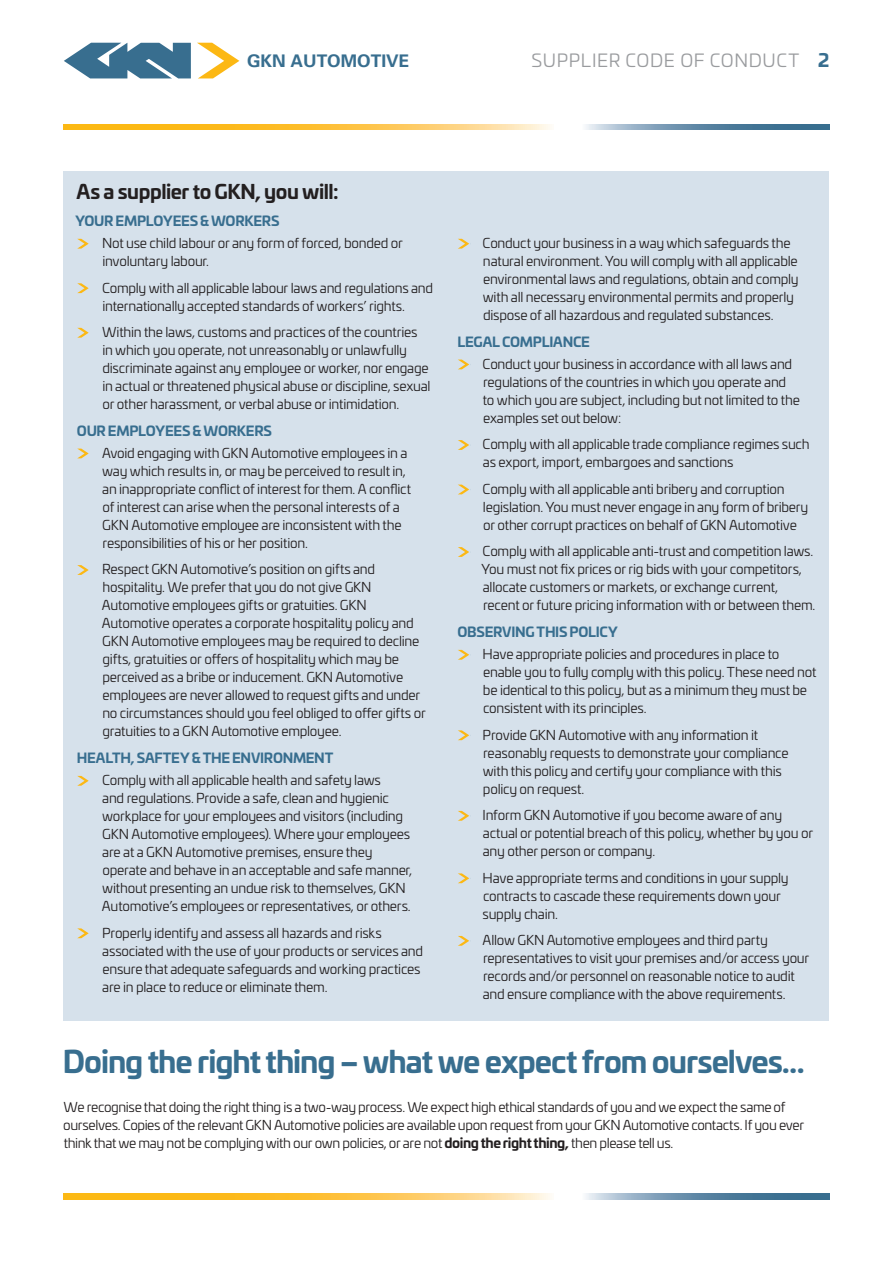
<style>
.page{position:relative;width:893px;height:1263px;background:#fff}
.page>*{position:absolute;margin:0;border:0;box-sizing:border-box;transform-origin:0 0}
.t1{font:700 30px "Univia Pro";letter-spacing:-.03em;color:#386e8f}
.t2{font:700 19.5px "Univia Pro";letter-spacing:-.02em;color:#231f20}
.t3{font:18px "Univia Pro";letter-spacing:.035em;color:#999b9e}
.t4{font:700 17.4px "Univers";color:#386e8f}
.t5{font:13.5px/18px "Univia Pro";letter-spacing:-.02em;color:#231f20}
.t6{font:700 13.5px "Univia Pro";letter-spacing:-.02em;color:#386e8f}
.s1{font-weight:700;color:#386e8f}
.s2{font-weight:700}
</style>
<div class="page">
<div style="left:64px;top:171px;width:765px;height:849px;background:#d6e1eb"></div>
<svg style="left:77px;top:239px;width:12px;height:10px"></svg>
<svg style="left:77px;top:283px;width:12px;height:10px"></svg>
<svg style="left:77px;top:328px;width:12px;height:10px"></svg>
<svg style="left:78px;top:449px;width:11px;height:9px"></svg>
<svg style="left:77px;top:565px;width:12px;height:10px"></svg>
<svg style="left:77px;top:776px;width:12px;height:10px"></svg>
<svg style="left:77px;top:928px;width:12px;height:10px"></svg>
<svg style="left:458px;top:239px;width:11px;height:10px"></svg>
<svg style="left:458px;top:360px;width:11px;height:9px"></svg>
<svg style="left:458px;top:440px;width:11px;height:10px"></svg>
<svg style="left:458px;top:485px;width:11px;height:9px"></svg>
<svg style="left:458px;top:547px;width:11px;height:10px"></svg>
<svg style="left:458px;top:650px;width:11px;height:10px"></svg>
<svg style="left:458px;top:730px;width:11px;height:10px"></svg>
<svg style="left:458px;top:811px;width:11px;height:10px"></svg>
<svg style="left:458px;top:873px;width:11px;height:10px"></svg>
<svg style="left:458px;top:936px;width:11px;height:10px"></svg>
<svg style="left:586px;top:124px;width:243px;height:6px"></svg>
<svg style="left:64px;top:124px;width:486px;height:6px;background:#fdc649"></svg>
<svg style="left:586px;top:1193px;width:243px;height:6px"></svg>
<svg style="left:64px;top:1193px;width:486px;height:6px;background:#fdc649"></svg>
<svg style="left:64px;top:43px;width:127px;height:35px"></svg>
<svg style="left:197px;top:43px;width:42px;height:35px"></svg>
<p class="t4" style="left:247px;top:50px;width:164px">GKN AUTOMOTIVE</p>
<h3 class="t3" style="left:531px;top:47px;width:299px">SUPPLIER CODE OF CONDUCT <span class="s1">2</span></h3>
<h2 class="t2" style="left:77px;top:176px;width:264px">As a supplier to GKN, you will:</h2>
<p class="t6" style="left:75px;top:210px;width:206px">YOUR EMPLOYEES &amp; WORKERS</p>
<p class="t5" style="left:102px;top:233px;width:302px">Not use child labour or any form of forced, bonded or involuntary labour.</p>
<p class="t5" style="left:102px;top:278px;width:333px">Comply with all applicable labour laws and regulations and internationally accepted standards of workers’ rights.</p>
<p class="t5" style="left:102px;top:322px;width:330px">Within the laws, customs and practices of the countries in which you operate, not unreasonably or unlawfully discriminate against any employee or worker, nor engage in actual or threatened physical abuse or discipline, sexual or other harassment, or verbal abuse or intimidation.</p>
<p class="t6" style="left:77px;top:420px;width:197px">OUR EMPLOYEES &amp; WORKERS</p>
<p class="t5" style="left:102px;top:443px;width:310px">Avoid engaging with GKN Automotive employees in a way which results in, or may be perceived to result in, an inappropriate conflict of interest for them. A conflict of interest can arise when the personal interests of a GKN Automotive employee are inconsistent with the responsibilities of his or her position.</p>
<p class="t5" style="left:102px;top:560px;width:325px">Respect GKN Automotive’s position on gifts and hospitality. We prefer that you do not give GKN Automotive employees gifts or gratuities. GKN Automotive operates a corporate hospitality policy and GKN Automotive employees may be required to decline gifts, gratuities or offers of hospitality which may be perceived as a bribe or inducement. GKN Automotive employees are never allowed to request gifts and under no circumstances should you feel obliged to offer gifts or gratuities to a GKN Automotive employee.</p>
<p class="t6" style="left:77px;top:747px;width:258px">HEALTH, SAFTEY &amp; THE ENVIRONMENT</p>
<p class="t5" style="left:102px;top:770px;width:312px">Comply with all applicable health and safety laws<br>and regulations. Provide a safe, clean and hygienic workplace for your employees and visitors (including GKN Automotive employees). Where your employees are at a GKN Automotive premises, ensure they operate and behave in an acceptable and safe manner, without presenting an undue risk to themselves, GKN Automotive’s employees or representatives, or others.</p>
<p class="t5" style="left:102px;top:923px;width:323px">Properly identify and assess all hazards and risks associated with the use of your products or services and ensure that adequate safeguards and working practices are in place to reduce or eliminate them.</p>
<p class="t5" style="left:483px;top:233px;width:318px">Conduct your business in a way which safeguards the natural environment. You will comply with all applicable environmental laws and regulations, obtain and comply with all necessary environmental permits and properly dispose of all hazardous and regulated substances.</p>
<p class="t6" style="left:457px;top:331px;width:134px">LEGAL COMPLIANCE</p>
<p class="t5" style="left:483px;top:354px;width:319px">Conduct your business in accordance with all laws and regulations of the countries in which you operate and to which you are subject, including but not limited to the examples set out below:</p>
<p class="t5" style="left:483px;top:435px;width:329px">Comply with all applicable trade compliance regimes such as export, import, embargoes and sanctions</p>
<p class="t5" style="left:483px;top:479px;width:327px">Comply with all applicable anti bribery and corruption legislation. You must never engage in any form of bribery or other corrupt practices on behalf of GKN Automotive</p>
<p class="t5" style="left:482px;top:542px;width:335px">Comply with all applicable anti-trust and competition laws.<br>You must not fix prices or rig bids with your competitors, allocate customers or markets, or exchange current, recent or future pricing information with or between them.</p>
<p class="t6" style="left:458px;top:621px;width:162px">OBSERVING THIS POLICY</p>
<p class="t5" style="left:483px;top:644px;width:335px">Have appropriate policies and procedures in place to enable you to fully comply with this policy. These need not be identical to this policy, but as a minimum they must be consistent with its principles.</p>
<p class="t5" style="left:483px;top:725px;width:307px">Provide GKN Automotive with any information it reasonably requests to demonstrate your compliance with this policy and certify your compliance with this policy on request.</p>
<p class="t5" style="left:483px;top:805px;width:332px">Inform GKN Automotive if you become aware of any actual or potential breach of this policy, whether by you or any other person or company.</p>
<p class="t5" style="left:483px;top:868px;width:308px">Have appropriate terms and conditions in your supply contracts to cascade these requirements down your supply chain.</p>
<p class="t5" style="left:483px;top:930px;width:328px">Allow GKN Automotive employees and third party representatives to visit your premises and/or access your records and/or personnel on reasonable notice to audit and ensure compliance with the above requirements.</p>
<h1 class="t1" style="left:63px;top:1037px;width:743px">Doing the right thing – what we expect from ourselves…</h1>
<p class="t5" style="left:63px;top:1097px;width:742px">We recognise that doing the right thing is a two-way process. We expect high ethical standards of you and we expect the same of ourselves. Copies of the relevant GKN Automotive policies are available upon request from your GKN Automotive contacts. If you ever think that we may not be complying with our own policies, or are not <span class="s2">doing the right thing,</span> then please tell us.</p>
</div>
